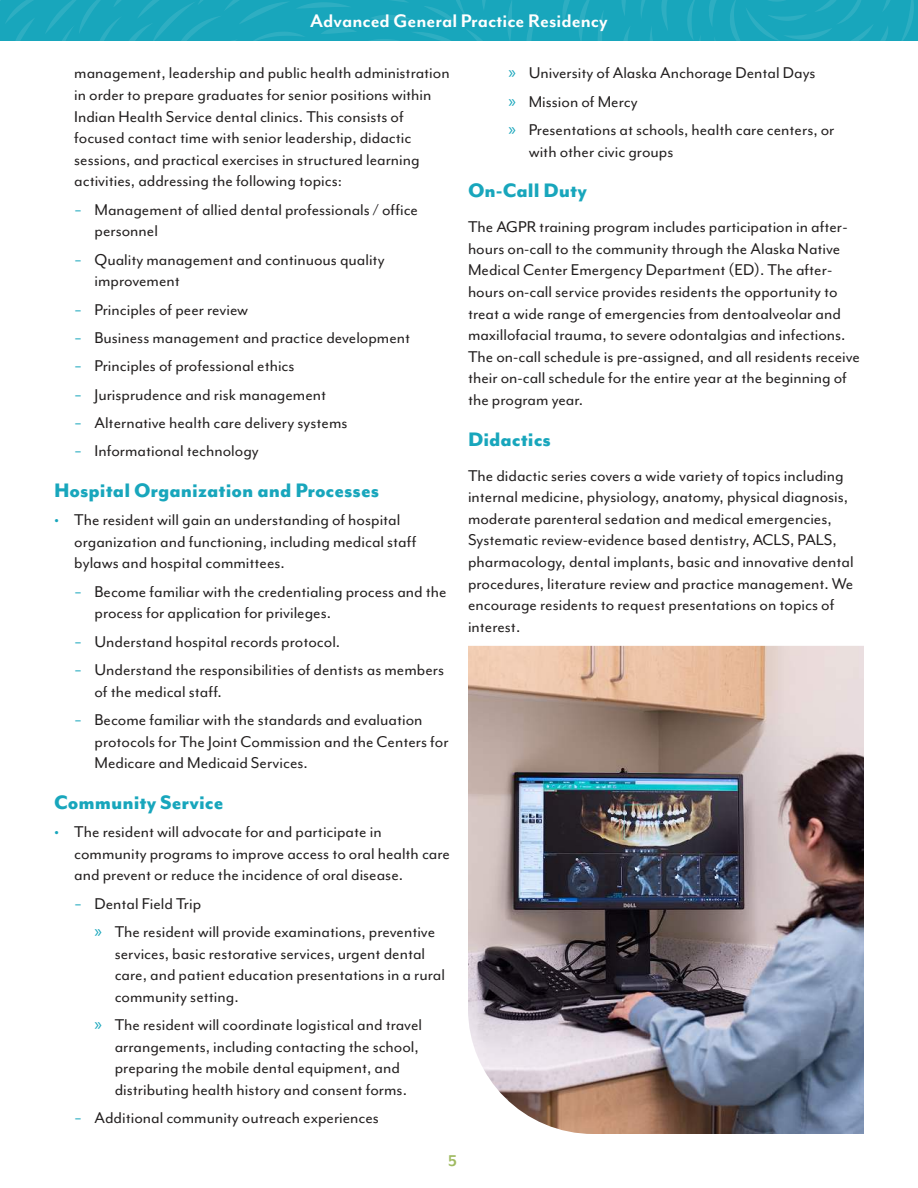
<style>
.page{position:relative;width:918px;height:1188px;background:#fff}
.page>*{position:absolute;margin:0;border:0;box-sizing:border-box;transform-origin:0 0}
.t1{font:800 22.5px "Mr Eaves Mod OT";color:#18a6bc}
.t2{font:700 21px "Mr Eaves Mod OT";color:#fff}
.t3{font:18px/21.6px "Mr Eaves Mod OT";color:#221f1f}
.t4{font:700 18px "Mr Eaves Mod OT";color:#9fba61}
.s1{color:#18a6bc}
.s2{font-weight:700;color:#18a6bc}
.s3{font-family:"Myriad Pro";color:#18a6bc}
</style>
<div class="page">
<div style="left:0;top:0;width:918px;height:40px;background:#18a6bc"></div>
<svg style="left:622px;top:0;width:292px;height:40px"></svg>
<svg style="left:527px;top:0;width:76px;height:40px"></svg>
<svg style="left:507px;top:1px;width:5px;height:39px"></svg>
<svg style="left:0;top:0;width:486px;height:40px"></svg>
<img style="left:468px;top:646px;width:396px;height:488px">
<p class="t2" style="left:310px;top:14px;width:299px">Advanced General Practice Residency</p>
<p class="t3" style="left:74px;top:63px;width:377px">management, leadership and public health administration in order to prepare graduates for senior positions within Indian Health Service dental clinics. This consists of focused contact time with senior leadership, didactic sessions, and practical exercises in structured learning activities, addressing the following topics:</p>
<p class="t3" style="left:94px;top:199px;width:325px;text-indent:-20px"><span class="s1">−</span> Management of allied dental professionals / office personnel</p>
<p class="t3" style="left:94px;top:249px;width:292px;text-indent:-20px"><span class="s1">−</span> Quality management and continuous quality improvement</p>
<p class="t3" style="left:74px;top:296px;width:338px;line-height:28.3px"><span class="s1">−</span> Principles of peer review<br><span class="s1">−</span> Business management and practice development <span class="s1">−</span> Principles of professional ethics<br><span class="s1">−</span> Jurisprudence and risk management<br><span class="s1">−</span> Alternative health care delivery systems<br><span class="s1">−</span> Informational technology</p>
<p class="t1" style="left:54px;top:483px;width:327px">Hospital Organization and Processes</p>
<p class="t3" style="left:74px;top:510px;width:344px;text-indent:-20px"><span class="s2">•</span> The resident will gain an understanding of hospital organization and functioning, including medical staff bylaws and hospital committees.</p>
<p class="t3" style="left:94px;top:581px;width:354px;text-indent:-20px"><span class="s1">−</span> Become familiar with the credentialing process and the process for application for privileges.</p>
<p class="t3" style="left:74px;top:628px;width:371px;line-height:28.3px"><span class="s1">−</span> Understand hospital records protocol.<br><span class="s1">−</span> Understand the responsibilities of dentists as members</p>
<p class="t3" style="left:74px;top:678px;width:350px;line-height:28.3px;text-indent:20px">of the medical staff.<br><span class="s1">−</span> Become familiar with the standards and evaluation</p>
<p class="t3" style="left:94px;top:731px;width:356px">protocols for The Joint Commission and the Centers for<br>Medicare and Medicaid Services.</p>
<p class="t1" style="left:54px;top:795px;width:171px">Community Service</p>
<p class="t3" style="left:74px;top:822px;width:377px;text-indent:-20px"><span class="s2">•</span> The resident will advocate for and participate in community programs to improve access to oral health care and prevent or reduce the incidence of oral disease.</p>
<p class="t3" style="left:94px;top:890px;width:342px;line-height:28.3px;text-indent:-20px"><span class="s1">−</span> Dental Field Trip<br><span class="s3">»</span> The resident will provide examinations, preventive</p>
<p class="t3" style="left:115px;top:943px;width:332px">services, basic restorative services, urgent dental care, and patient education presentations in a rural community setting.</p>
<p class="t3" style="left:115px;top:1015px;width:309px;text-indent:-20px"><span class="s3">»</span> The resident will coordinate logistical and travel arrangements, including contacting the school, preparing the mobile dental equipment, and distributing health history and consent forms.</p>
<p class="t3" style="left:74px;top:1108px;width:306px"><span class="s1">−</span> Additional community outreach experiences</p>
<p class="t3" style="left:508px;top:60px;width:328px;line-height:28.3px"><span class="s3">»</span> University of Alaska Anchorage Dental Days<br><span class="s3">»</span> Mission of Mercy<br><span class="s3">»</span> Presentations at schools, health care centers, or</p>
<p class="t3" style="left:529px;top:141px;width:146px">with other civic groups</p>
<p class="t1" style="left:468px;top:183px;width:120px">On-Call Duty</p>
<p class="t3" style="left:468px;top:217px;width:394px">The AGPR training program includes participation in after&shy;hours on-call to the community through the Alaska Native Medical Center Emergency Department (ED). The after&shy;hours on-call service provides residents the opportunity to treat a wide range of emergencies from dentoalveolar and maxillofacial trauma, to severe odontalgias and infections.<br>The on-call schedule is pre-assigned, and all residents receive their on-call schedule for the entire year at the beginning of the program year.</p>
<p class="t1" style="left:468px;top:432px;width:85px">Didactics</p>
<p class="t3" style="left:468px;top:465px;width:387px">The didactic series covers a wide variety of topics including internal medicine, physiology, anatomy, physical diagnosis, moderate parenteral sedation and medical emergencies, Systematic review-evidence based dentistry, ACLS, PALS, pharmacology, dental implants, basic and innovative dental procedures, literature review and practice management. We encourage residents to request presentations on topics of interest.</p>
<p class="t4" style="left:448px;top:1155px;width:10px">5</p>
</div>
